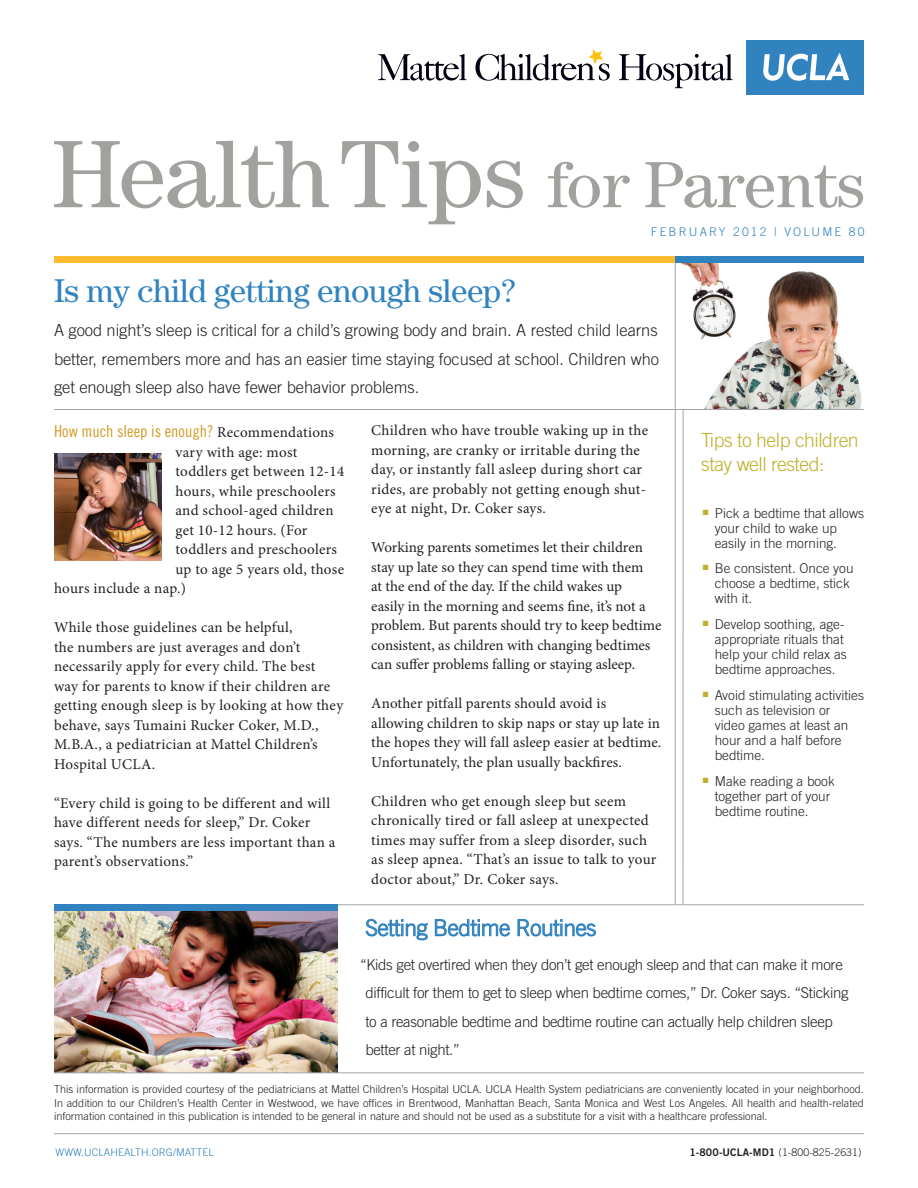
<style>
.page{position:relative;width:918px;height:1188px;background:#fff}
.page>*{position:absolute;margin:0;border:0;box-sizing:border-box;transform-origin:0 0}
.t1{font:99px "Century Book ITC";letter-spacing:-.025em;color:#a2a19e}
.t2{font:33px "Century";letter-spacing:-.015em;color:#3183bf}
.t3{font:300 22.5px "Trade Gothic";letter-spacing:-.02em;color:#3183bf}
.sidebar_bodygraphsty{font:300 19.5px/24px "Trade Gothic";letter-spacing:-.025em;color:#bfaf2b}
.t4{font:300 16.5px/28.5px "Trade Gothic";letter-spacing:-.005em;color:#231f20;text-align:justify}
.t5{font:16.5px "Trade Gothic Cond Eighteen";color:#d09b25}
.t6{font:15px/19.5px "Minion Pro";letter-spacing:.015em;color:#231f20}
.t7{font:300 15px/28.5px "Trade Gothic";letter-spacing:-.02em;color:#231f20}
.sidebar_bodygraphsty-2{font:300 13.5px/15px "Trade Gothic";color:#231f20}
.t8{font:300 12px "Trade Gothic";letter-spacing:.18em;color:#3183bf}
.t9{font:300 10.8px/13.5px "Trade Gothic";color:#231f20;text-align:justify}
.t10{font:300 10.5px "Trade Gothic";letter-spacing:.01em;color:#231f20}
.t11{font:300 10.5px "Trade Gothic";letter-spacing:.01em;color:#3183bf}
.s1{font-size:67.5px}
.s2{font-family:"Minion Pro";font-size:15px;color:#231f20}
.s3{font-family:"Trade Gothic Bold Two";font-weight:400}
</style>
<div class="page">
<div style="left:54px;top:256px;width:621px;height:7px;background:#fdbb2e"></div>
<img style="left:680px;top:263px;width:181px;height:146px">
<img style="left:54px;top:911px;width:284px;height:162px">
<hr style="left:675px;top:263px;width:1px;height:641px;background:#a4a5a9">
<hr style="left:683px;top:410px;width:1px;height:494px;background:#a4a5a9">
<hr style="left:54px;top:409px;width:810px;height:1px;background:#a4a5a9">
<hr style="left:54px;top:1133px;width:810px;height:1px;background:#a4a5a9">
<hr style="left:54px;top:1073px;width:810px;height:1px;background:#a4a5a9">
<hr style="left:54px;top:904px;width:810px;height:1px;background:#a4a5a9">
<svg style="left:365px;top:919px;width:63px;height:21px"></svg>
<svg style="left:435px;top:919px;width:75px;height:18px"></svg>
<svg style="left:517px;top:919px;width:79px;height:18px"></svg>
<img style="left:54px;top:453px;width:108px;height:108px">
<div style="left:54px;top:904px;width:284px;height:7px;background:#3183bf"></div>
<div style="left:675px;top:256px;width:189px;height:7px;background:#3183bf"></div>
<div style="left:746px;top:40px;width:118px;height:55px;background:#3183bf"></div>
<svg style="left:763px;top:53px;width:86px;height:28px"></svg>
<svg style="left:378px;top:54px;width:89px;height:27px"></svg>
<svg style="left:475px;top:50px;width:135px;height:31px"></svg>
<svg style="left:619px;top:54px;width:114px;height:34px"></svg>
<p class="t1" style="left:51px;top:117px;width:817px">Health Tips <span class="s1">for Parents</span></p>
<p class="t8" style="left:651px;top:224px;width:215px">FEBRUARY 2012 | VOLUME 80</p>
<p class="t2" style="left:54px;top:272px;width:463px">Is my child getting enough sleep?</p>
<p class="t4" style="left:54px;top:316px;width:607px">A good night’s sleep is critical for a child’s growing body and brain. A rested child learns better, remembers more and has an easier time staying focused at school. Children who get enough sleep also have fewer behavior problems.</p>
<p class="t5" style="left:54px;top:421px;width:282px">How much sleep is enough? <span class="s2">Recommendations</span></p>
<p class="t6" style="left:176px;top:442px;width:123px">vary with age: most</p>
<p class="t6" style="left:176px;top:462px;width:170px">toddlers get between 12-14</p>
<p class="t6" style="left:176px;top:481px;width:162px">hours, while preschoolers</p>
<p class="t6" style="left:176px;top:501px;width:160px">and school-aged children</p>
<p class="t6" style="left:176px;top:520px;width:133px">get 10-12 hours. (For</p>
<p class="t6" style="left:176px;top:540px;width:163px">toddlers and preschoolers</p>
<p class="t6" style="left:176px;top:559px;width:170px">up to age 5 years old, those</p>
<p class="t6" style="left:54px;top:579px;width:133px">hours include a nap.)</p>
<p class="t6" style="left:54px;top:618px;width:291px">While those guidelines can be helpful,<br>the numbers are just averages and don’t necessarily apply for every child. The best way for parents to know if their children are getting enough sleep is by looking at how they behave, says Tumaini Rucker Coker, M.D., M.B.A., a pediatrician at Mattel Children’s Hospital UCLA.</p>
<p class="t6" style="left:54px;top:793px;width:283px">“Every child is going to be different and will have different needs for sleep,” Dr. Coker says. “The numbers are less important than a parent’s observations.”</p>
<p class="t6" style="left:371px;top:421px;width:278px">Children who have trouble waking up in the morning, are cranky or irritable during the day, or instantly fall asleep during short car rides, are probably not getting enough shut&shy;eye at night, Dr. Coker says.</p>
<p class="t6" style="left:371px;top:538px;width:292px">Working parents sometimes let their children stay up late so they can spend time with them<br>at the end of the day. If the child wakes up<br>easily in the morning and seems fine, it’s not a problem. But parents should try to keep bedtime consistent, as children with changing bedtimes can suffer problems falling or staying asleep.</p>
<p class="t6" style="left:371px;top:694px;width:292px">Another pitfall parents should avoid is allowing children to skip naps or stay up late in the hopes they will fall asleep easier at bedtime.<br>Unfortunately, the plan usually backfires.</p>
<p class="t6" style="left:371px;top:791px;width:287px">Children who get enough sleep but seem chronically tired or fall asleep at unexpected times may suffer from a sleep disorder, such as sleep apnea. “That’s an issue to talk to your doctor about,” Dr. Coker says.</p>
<p class="sidebar_bodygraphsty" style="left:701px;top:428px;width:159px">Tips to help children stay well rested:</p>
<p class="sidebar_bodygraphsty-2" style="left:715px;top:505px;width:151px;text-indent:-12px"><sup>■</sup> Pick a bedtime that allows your child to wake up easily in the morning.</p>
<p class="sidebar_bodygraphsty-2" style="left:715px;top:561px;width:140px;text-indent:-12px"><sup>■</sup> Be consistent. Once you choose a bedtime, stick with it.</p>
<p class="sidebar_bodygraphsty-2" style="left:715px;top:617px;width:134px;text-indent:-12px"><sup>■</sup> Develop soothing, age&shy;appropriate rituals that help your child relax as bedtime approaches.</p>
<p class="sidebar_bodygraphsty-2" style="left:715px;top:687px;width:151px;text-indent:-12px"><sup>■</sup> Avoid stimulating activities such as television or<br>video games at least an hour and a half before bedtime.</p>
<p class="sidebar_bodygraphsty-2" style="left:715px;top:773px;width:122px;text-indent:-12px"><sup>■</sup> Make reading a book together part of your bedtime routine.</p>
<p class="t3" style="left:365px;top:914px;width:232px">Setting Bedtime Routines</p>
<p class="t7" style="left:365px;top:950px;width:485px;text-indent:-5px">“Kids get overtired when they don’t get enough sleep and that can make it more difficult for them to get to sleep when bedtime comes,” Dr. Coker says. “Sticking to a reasonable bedtime and bedtime routine can actually help children sleep better at night.”</p>
<p class="t9" style="left:54px;top:1082px;width:811px">This information is provided courtesy of the pediatricians at Mattel Children’s Hospital UCLA. UCLA Health System pediatricians are conveniently located in your neighborhood.<br>In addition to our Children’s Health Center in Westwood, we have offices in Brentwood, Manhattan Beach, Santa Monica and West Los Angeles. All health and health-related information contained in this publication is intended to be general in nature and should not be used as a substitute for a visit with a healthcare professional.</p>
<p class="t11" style="left:56px;top:1146px;width:160px">WWW.UCLAHEALTH.ORG/MATTEL</p>
<p class="t10" style="left:689px;top:1146px;width:174px"><span class="s3">1-800-UCLA-MD1</span> (1-800-825-2631)</p>
</div>
